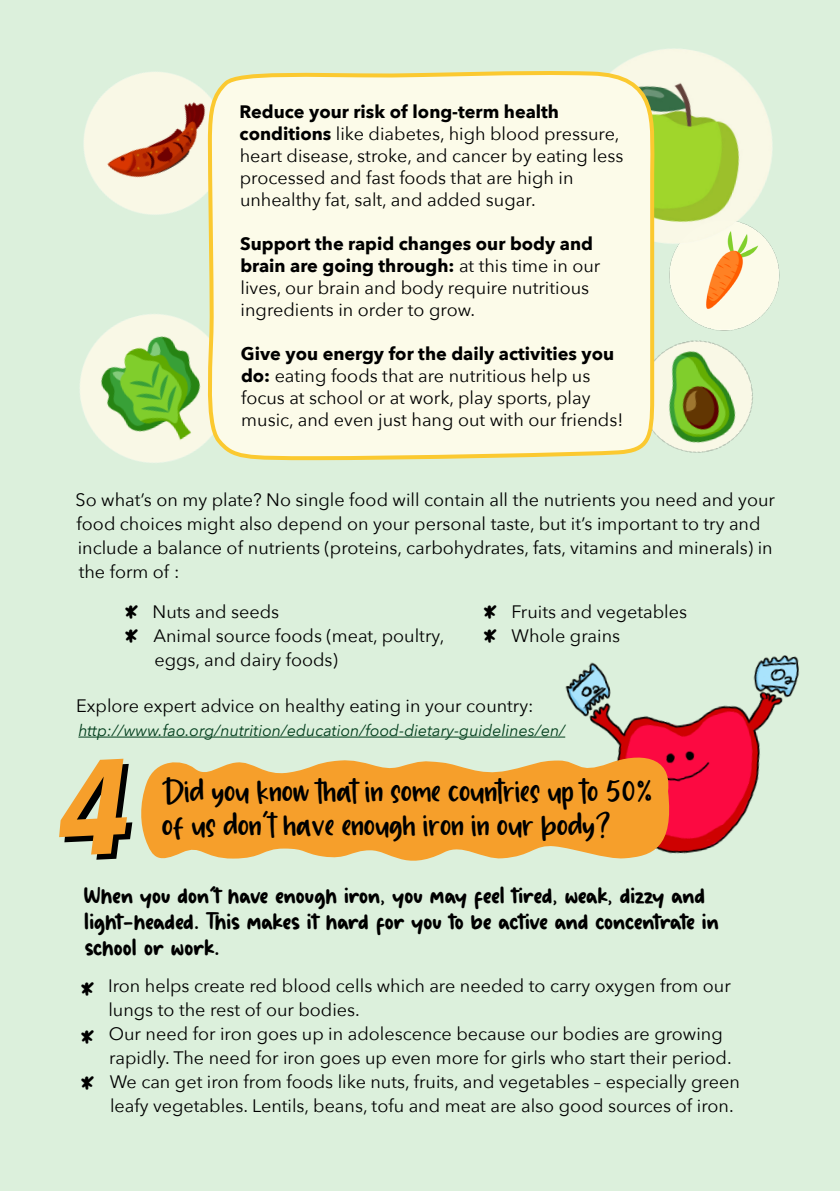
<style>
.page{position:relative;width:840px;height:1191px;background:#fff}
.page>*{position:absolute;margin:0;border:0;box-sizing:border-box;transform-origin:0 0}
.t1{font:48px/46px "Goldie Boxing";color:#000}
.t2{font:32px "Chalkier";color:#000}
.t3{font:24px/26px "Goldie Boxing";color:#000}
.t4{font:18px/22px "Avenir Next";color:#000}
.t5{font:italic 16px "Avenir Next";color:#013d1c}
.s1{font-weight:700}
</style>
<div class="page">
<div style="left:0;top:0;width:839px;height:1191px;background:#dcf0dc"></div>
<img style="left:669px;top:278px;width:111px;height:44px">
<img style="left:83px;top:72px;width:121px;height:143px">
<img style="left:80px;top:314px;width:124px;height:149px">
<img style="left:618px;top:48px;width:162px;height:230px">
<img style="left:659px;top:322px;width:95px;height:131px">
<img style="left:520px;top:655px;width:280px;height:199px">
<svg style="left:141px;top:752px;width:533px;height:109px;fill:#f69f2b"></svg>
<svg style="left:204px;top:67px;width:455px;height:394px;background:#faf8e1"></svg>
<hr style="left:78px;top:736px;width:487px;height:1px;background:#013d1c">
<p class="t4" style="left:239px;top:101px;width:385px"><span class="s1">Reduce your risk of long-term health conditions</span> like diabetes, high blood pressure, heart disease, stroke, and cancer by eating less processed and fast foods that are high in unhealthy fat, salt, and added sugar.</p>
<p class="t4" style="left:240px;top:233px;width:361px"><span class="s1">Support the rapid changes our body and brain are going through:</span> at this time in our lives, our brain and body require nutritious ingredients in order to grow.</p>
<p class="t4" style="left:241px;top:343px;width:383px"><span class="s1">Give you energy for the daily activities you do:</span> eating foods that are nutritious help us focus at school or at work, play sports, play music, and even just hang out with our friends!</p>
<p class="t4" style="left:76px;top:488px;width:700px;line-height:24px">So what’s on my plate? No single food will contain all the nutrients you need and your food choices might also depend on your personal taste, but it’s important to try and include a balance of nutrients (proteins, carbohydrates, fats, vitamins and minerals) in the form of :</p>
<h1 class="t1" style="left:123px;top:608px;width:18px">*</h1>
<h1 class="t1" style="left:123px;top:632px;width:18px">*</h1>
<p class="t4" style="left:152px;top:601px;width:128px">Nuts and seeds</p>
<p class="t4" style="left:511px;top:601px;width:177px">Fruits and vegetables</p>
<p class="t4" style="left:153px;top:625px;width:292px">Animal source foods (meat, poultry,</p>
<p class="t4" style="left:511px;top:625px;width:110px">Whole grains</p>
<p class="t4" style="left:154px;top:649px;width:185px">eggs, and dairy foods)</p>
<h1 class="t1" style="left:481px;top:608px;width:18px">*</h1>
<h1 class="t1" style="left:481px;top:632px;width:18px">*</h1>
<p class="t4" style="left:76px;top:695px;width:458px">Explore expert advice on healthy eating in your country:</p>
<p class="t5" style="left:78px;top:720px;width:488px">http://www.fao.org/nutrition/education/food-dietary-guidelines/en/</p>
<h2 class="t2" style="left:162px;top:768px;width:492px">Did you know that in some countries up to 50%</h2>
<h2 class="t2" style="left:162px;top:802px;width:451px">of us don’t have enough iron in our body?</h2>
<h3 class="t3" style="left:83px;top:886px;width:636px">When you don’t have enough iron, you may feel tired, weak, dizzy and light-headed. This makes it hard for you to be active and concentrate in school or work.</h3>
<h1 class="t1" style="left:79px;top:984px;width:18px">*</h1>
<p class="t4" style="left:108px;top:974px;width:633px;line-height:24px">Iron helps create red blood cells which are needed to carry oxygen from our lungs to the rest of our bodies.<br>Our need for iron goes up in adolescence because our bodies are growing rapidly. The need for iron goes up even more for girls who start their period.<br>We can get iron from foods like nuts, fruits, and vegetables – especially green leafy vegetables. Lentils, beans, tofu and meat are also good sources of iron.</p>
<h1 class="t1" style="left:79px;top:1032px;width:18px">* *</h1>
</div>
